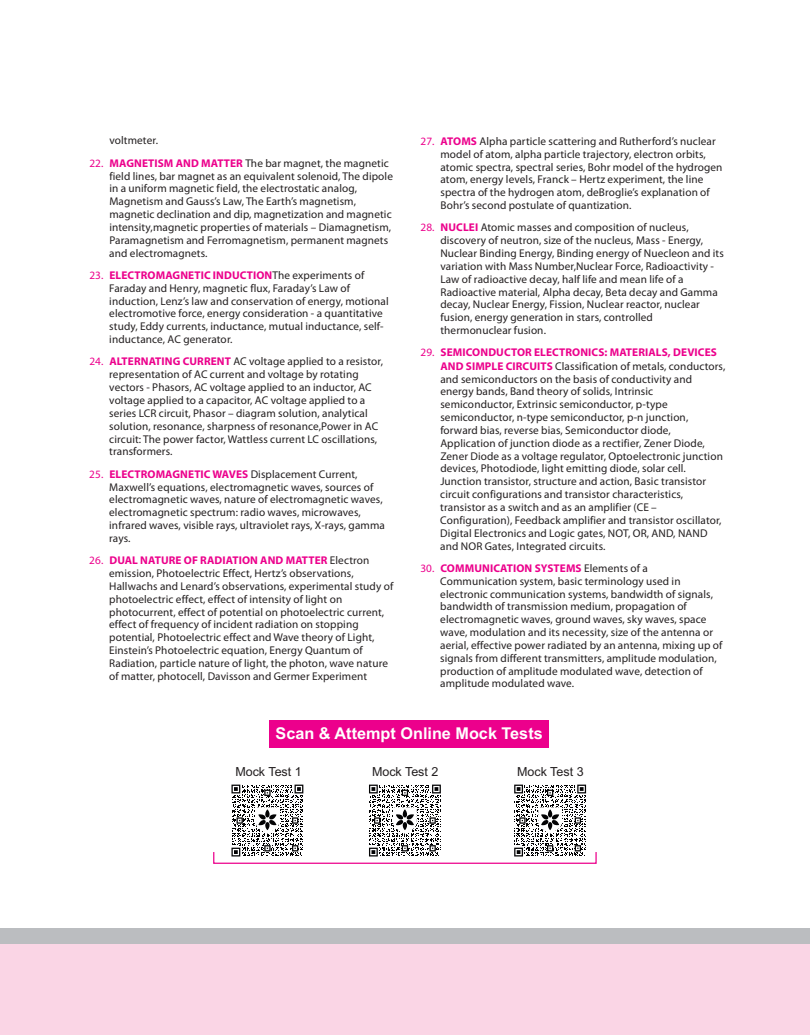
<style>
.page{position:relative;width:810px;height:1035px;background:#fff}
.page>*{position:absolute;margin:0;border:0;box-sizing:border-box;transform-origin:0 0}
.t1{font:700 16.25px "Arial";color:#fff}
.t2{font:12.5px "Arial";color:#231f20}
.t3{font:11.25px/12.9px "Myriad Pro";letter-spacing:.01em;color:#231f20}
.s1{color:#ec008c}
.s2{font-weight:700;color:#ec008c}
</style>
<div class="page">
<div style="left:0;top:943px;width:810px;height:92px;background:#fad5e5"></div>
<div style="left:0;top:928px;width:810px;height:15px;background:#bbbdc0"></div>
<div style="left:269px;top:721px;width:280px;height:27px;background:#ec008c"></div>
<div style="left:213px;top:851px;width:384px;height:13px;border:1px solid #ec008c"></div>
<div style="left:228px;top:781px;width:79px;height:79px;background:#fff"></div>
<svg style="left:231px;top:785px;width:72px;height:72px"></svg>
<div style="left:366px;top:781px;width:78px;height:79px;background:#fff"></div>
<svg style="left:369px;top:785px;width:72px;height:72px"></svg>
<div style="left:511px;top:781px;width:78px;height:79px;background:#fff"></div>
<svg style="left:514px;top:785px;width:72px;height:72px"></svg>
<p class="t3" style="left:109px;top:135px;width:50px">voltmeter.</p>
<p class="t3" style="left:109px;top:157px;width:285px;text-indent:-20px"><span class="s1">22.</span> <span class="s2">MAGNETISM AND MATTER</span> The bar magnet, the magnetic field lines, bar magnet as an equivalent solenoid, The dipole in a uniform magnetic field, the electrostatic analog, Magnetism and Gauss’s Law, The Earth’s magnetism, magnetic declination and dip, magnetization and magnetic intensity,magnetic properties of materials – Diamagnetism, Paramagnetism and Ferromagnetism, permanent magnets and electromagnets.</p>
<p class="t3" style="left:109px;top:270px;width:281px;text-indent:-20px"><span class="s1">23.</span> <span class="s2">ELECTROMAGNETIC INDUCTION</span>The experiments of Faraday and Henry, magnetic flux, Faraday’s Law of induction, Lenz’s law and conservation of energy, motional electromotive force, energy consideration - a quantitative study, Eddy currents, inductance, mutual inductance, self&shy;inductance, AC generator.</p>
<p class="t3" style="left:109px;top:356px;width:275px;text-indent:-20px"><span class="s1">24.</span> <span class="s2">ALTERNATING CURRENT</span> AC voltage applied to a resistor, representation of AC current and voltage by rotating vectors - Phasors, AC voltage applied to an inductor, AC voltage applied to a capacitor, AC voltage applied to a series LCR circuit, Phasor – diagram solution, analytical solution, resonance, sharpness of resonance,Power in AC circuit: The power factor, Wattless current LC oscillations, transformers.</p>
<p class="t3" style="left:109px;top:468px;width:277px;text-indent:-20px"><span class="s1">25.</span> <span class="s2">ELECTROMAGNETIC WAVES</span> Displacement Current, Maxwell’s equations, electromagnetic waves, sources of electromagnetic waves, nature of electromagnetic waves, electromagnetic spectrum: radio waves, microwaves, infrared waves, visible rays, ultraviolet rays, X-rays, gamma rays.</p>
<p class="t3" style="left:109px;top:555px;width:286px;text-indent:-20px"><span class="s1">26.</span> <span class="s2">DUAL NATURE OF RADIATION AND MATTER</span> Electron emission, Photoelectric Effect, Hertz’s observations, Hallwachs and Lenard’s observations, experimental study of photoelectric effect, effect of intensity of light on photocurrent, effect of potential on photoelectric current, effect of frequency of incident radiation on stopping potential, Photoelectric effect and Wave theory of Light, Einstein’s Photoelectric equation, Energy Quantum of Radiation, particle nature of light, the photon, wave nature of matter, photocell, Davisson and Germer Experiment</p>
<p class="t3" style="left:440px;top:136px;width:284px;text-indent:-20px"><span class="s1">27.</span> <span class="s2">ATOMS</span> Alpha particle scattering and Rutherford’s nuclear model of atom, alpha particle trajectory, electron orbits, atomic spectra, spectral series, Bohr model of the hydrogen atom, energy levels, Franck – Hertz experiment, the line spectra of the hydrogen atom, deBroglie’s explanation of Bohr’s second postulate of quantization.</p>
<p class="t3" style="left:440px;top:222px;width:285px;text-indent:-20px"><span class="s1">28.</span> <span class="s2">NUCLEI</span> Atomic masses and composition of nucleus, discovery of neutron, size of the nucleus, Mass - Energy, Nuclear Binding Energy, Binding energy of Nuecleon and its variation with Mass Number,Nuclear Force, Radioactivity - Law of radioactive decay, half life and mean life of a Radioactive material, Alpha decay, Beta decay and Gamma decay, Nuclear Energy, Fission, Nuclear reactor, nuclear fusion, energy generation in stars, controlled thermonuclear fusion.</p>
<p class="t3" style="left:440px;top:347px;width:287px;text-indent:-20px"><span class="s1">29.</span> <span class="s2">SEMICONDUCTOR ELECTRONICS: MATERIALS, DEVICES AND SIMPLE CIRCUITS</span> Classification of metals, conductors, and semiconductors on the basis of conductivity and energy bands, Band theory of solids, Intrinsic semiconductor, Extrinsic semiconductor, p-type semiconductor, n-type semiconductor, p-n junction, forward bias, reverse bias, Semiconductor diode, Application of junction diode as a rectifier, Zener Diode, Zener Diode as a voltage regulator, Optoelectronic junction devices, Photodiode, light emitting diode, solar cell.<br>Junction transistor, structure and action, Basic transistor circuit configurations and transistor characteristics, transistor as a switch and as an amplifier (CE – Configuration), Feedback amplifier and transistor oscillator, Digital Electronics and Logic gates, NOT, OR, AND, NAND and NOR Gates, Integrated circuits.</p>
<p class="t3" style="left:440px;top:563px;width:284px;text-indent:-20px"><span class="s1">30.</span> <span class="s2">COMMUNICATION SYSTEMS</span> Elements of a Communication system, basic terminology used in electronic communication systems, bandwidth of signals, bandwidth of transmission medium, propagation of electromagnetic waves, ground waves, sky waves, space wave, modulation and its necessity, size of the antenna or aerial, effective power radiated by an antenna, mixing up of signals from different transmitters, amplitude modulation, production of amplitude modulated wave, detection of amplitude modulated wave.</p>
<h1 class="t1" style="left:276px;top:727px;width:269px">Scan &amp; Attempt Online Mock Tests</h1>
<p class="t2" style="left:235px;top:767px;width:68px">Mock Test 1</p>
<p class="t2" style="left:372px;top:767px;width:68px">Mock Test 2</p>
<p class="t2" style="left:517px;top:767px;width:68px">Mock Test 3</p>
</div>
